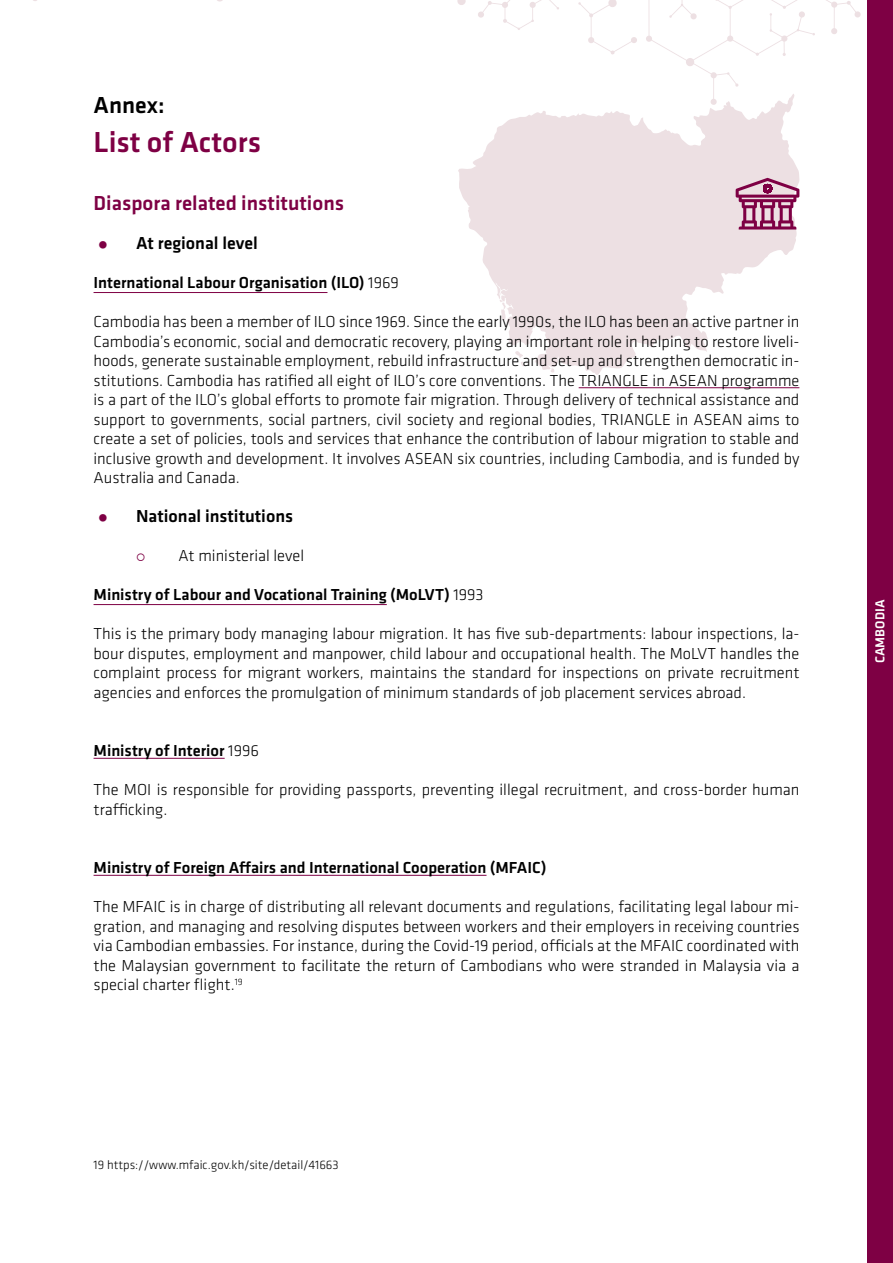
<style>
.page{position:relative;width:893px;height:1263px;background:#fff}
.page>*{position:absolute;margin:0;border:0;box-sizing:border-box;transform-origin:0 0}
.t1{font:500 30px "Klavika";color:#7e0044}
.t2{font:500 24px "Klavika";color:#000}
.t3{font:500 21px "Klavika";color:#7e0044}
.t4{font:500 18px "Klavika";color:#000}
.t5{font:300 16.5px/19.5px "Klavika";color:#000;text-align:justify}
.t6{font:500 16.5px "Klavika";color:#000}
.t7{font:500 13.5px "Klavika";color:#fff}
.t8{font:300 12.75px "Klavika";color:#000}
.s1{color:#7e0044}
.s2{font-weight:300}
</style>
<div class="page">
<div style="left:867px;top:0;width:26px;height:1263px;background:#7e0044"></div>
<svg style="left:578px;top:0;width:59px;height:55px"></svg>
<svg style="left:457px;top:0;width:102px;height:30px"></svg>
<svg style="left:646px;top:0;width:215px;height:94px"></svg>
<svg style="left:458px;top:94px;width:341px;height:281px;fill:#ede0e3"></svg>
<hr style="left:94px;top:292px;width:233px;height:1px;background:#7e0044">
<hr style="left:579px;top:387px;width:220px;height:1px;background:#7e0044">
<hr style="left:94px;top:604px;width:293px;height:1px;background:#7e0044">
<hr style="left:94px;top:758px;width:131px;height:1px;background:#7e0044">
<hr style="left:94px;top:875px;width:392px;height:1px;background:#7e0044">
<svg style="left:736px;top:178px;width:63px;height:52px;background:#bc7e9d"></svg>
<h2 class="t2" style="left:94px;top:88px;width:73px">Annex:</h2>
<h1 class="t1" style="left:94px;top:121px;width:169px">List of Actors</h1>
<p class="t3" style="left:94px;top:189px;width:252px">Diaspora related institutions</p>
<p class="t4" style="left:94px;top:231px;width:166px"><span class="s1">•</span> At regional level</p>
<p class="t6" style="left:94px;top:271px;width:307px">International Labour Organisation (ILO) <span class="s2">1969</span></p>
<p class="t5" style="left:94px;top:312px;width:707px">Cambodia has been a member of ILO since 1969. Since the early 1990s, the ILO has been an active partner in Cambodia’s economic, social and democratic recovery, playing an important role in helping to restore liveli&shy;hoods, generate sustainable employment, rebuild infrastructure and set-up and strengthen democratic in&shy;stitutions. Cambodia has ratified all eight of ILO’s core conventions. The TRIANGLE in ASEAN programme is a part of the ILO’s global efforts to promote fair migration. Through delivery of technical assistance and support to governments, social partners, civil society and regional bodies, TRIANGLE in ASEAN aims to create a set of policies, tools and services that enhance the contribution of labour migration to stable and inclusive growth and development. It involves ASEAN six countries, including Cambodia, and is funded by Australia and Canada.</p>
<p class="t4" style="left:94px;top:504px;width:201px"><span class="s1">•</span> National institutions</p>
<p class="t5" style="left:179px;top:546px;width:127px">At ministerial level</p>
<p class="t6" style="left:94px;top:583px;width:392px">Ministry of Labour and Vocational Training (MoLVT) <span class="s2">1993</span></p>
<p class="t5" style="left:94px;top:624px;width:707px">This is the primary body managing labour migration. It has five sub-departments: labour inspections, la&shy;bour disputes, employment and manpower, child labour and occupational health. The MoLVT handles the complaint process for migrant workers, maintains the standard for inspections on private recruitment agencies and enforces the promulgation of minimum standards of job placement services abroad.</p>
<p class="t6" style="left:94px;top:739px;width:167px">Ministry of Interior <span class="s2">1996</span></p>
<p class="t5" style="left:94px;top:780px;width:707px">The MOI is responsible for providing passports, preventing illegal recruitment, and cross-border human trafficking.</p>
<p class="t6" style="left:94px;top:856px;width:455px">Ministry of Foreign Affairs and International Cooperation (MFAIC)</p>
<p class="t5" style="left:94px;top:897px;width:707px">The MFAIC is in charge of distributing all relevant documents and regulations, facilitating legal labour mi&shy;gration, and managing and resolving disputes between workers and their employers in receiving countries via Cambodian embassies. For instance, during the Covid-19 period, officials at the MFAIC coordinated with the Malaysian government to facilitate the return of Cambodians who were stranded in Malaysia via a special charter flight.<sup>19</sup></p>
<p class="t8" style="left:94px;top:1157px;width:247px">19 https://www.mfaic.gov.kh/site/detail/41663</p>
<p class="t7" style="left:871px;top:663px;width:65px;rotate:-90deg">CAMBODIA</p>
</div>
